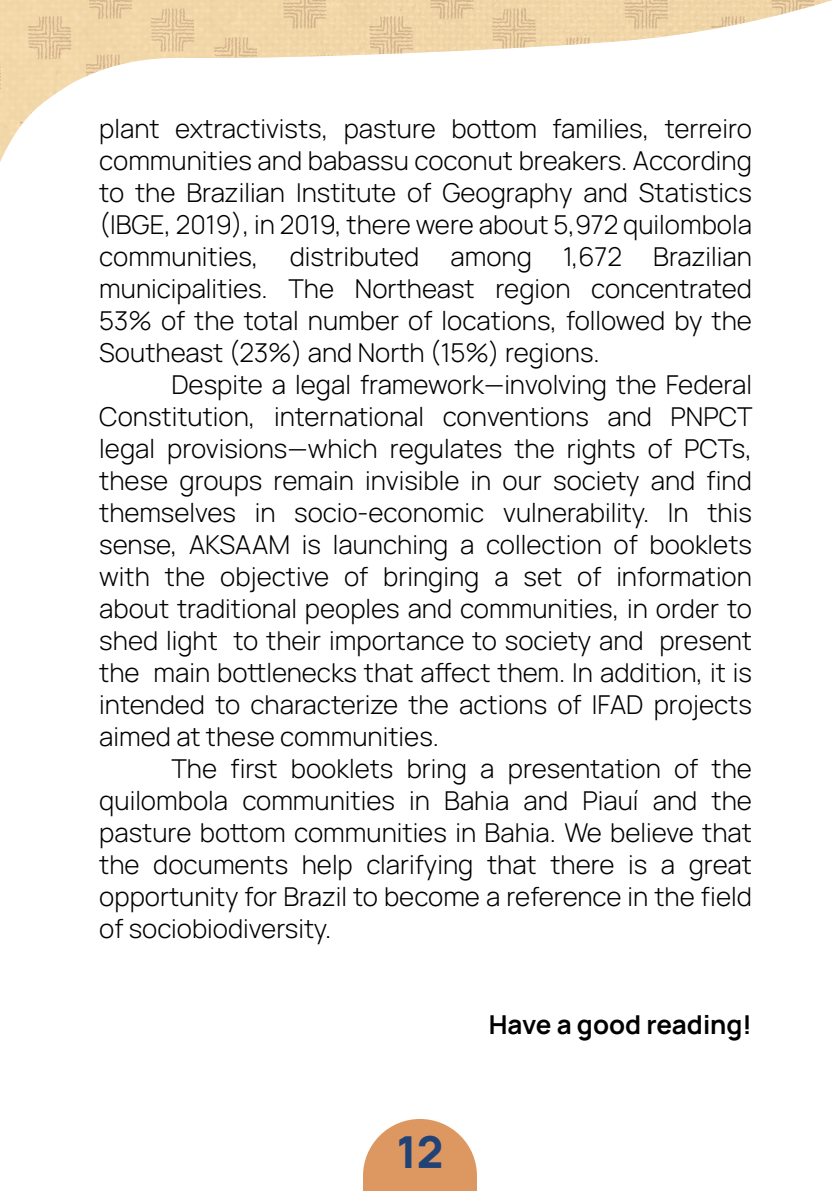
<style>
.page{position:relative;width:840px;height:1191px;background:#fff}
.page>*{position:absolute;margin:0;border:0;box-sizing:border-box;transform-origin:0 0}
.t1{font:800 44px "Manrope";color:#214275}
.t2{font:300 26px/32px "Manrope";color:#000;text-align:justify}
.t3{font:700 26px "Manrope";color:#000}
</style>
<div class="page">
<svg style="left:363px;top:1119px;width:113px;height:72px"></svg>
<svg style="left:0;top:0;width:814px;height:162px"></svg>
<p class="t2" style="left:99px;top:111px;width:653px">plant extractivists, pasture bottom families, terreiro communities and babassu coconut breakers. According to the Brazilian Institute of Geography and Statistics (IBGE, 2019), in 2019, there were about 5,972 quilombola communities, distributed among 1,672 Brazilian municipalities. The Northeast region concentrated 53% of the total number of locations, followed by the Southeast (23%) and North (15%) regions.</p>
<p class="t2" style="left:99px;top:367px;width:654px;text-indent:72px">Despite a legal framework—involving the Federal Constitution, international conventions and PNPCT legal provisions—which regulates the rights of PCTs, these groups remain invisible in our society and find themselves in socio-economic vulnerability. In this sense, AKSAAM is launching a collection of booklets with the objective of bringing a set of information about traditional peoples and communities, in order to shed light to their importance to society and present the main bottlenecks that affect them. In addition, it is intended to characterize the actions of IFAD projects aimed at these communities.</p>
<p class="t2" style="left:99px;top:751px;width:653px;text-indent:72px">The first booklets bring a presentation of the quilombola communities in Bahia and Piauí and the pasture bottom communities in Bahia. We believe that the documents help clarifying that there is a great opportunity for Brazil to become a reference in the field of sociobiodiversity.</p>
<h1 class="t1" style="left:396px;top:1120px;width:48px">12</h1>
<p class="t3" style="left:488px;top:1006px;width:264px">Have a good reading!</p>
</div>
